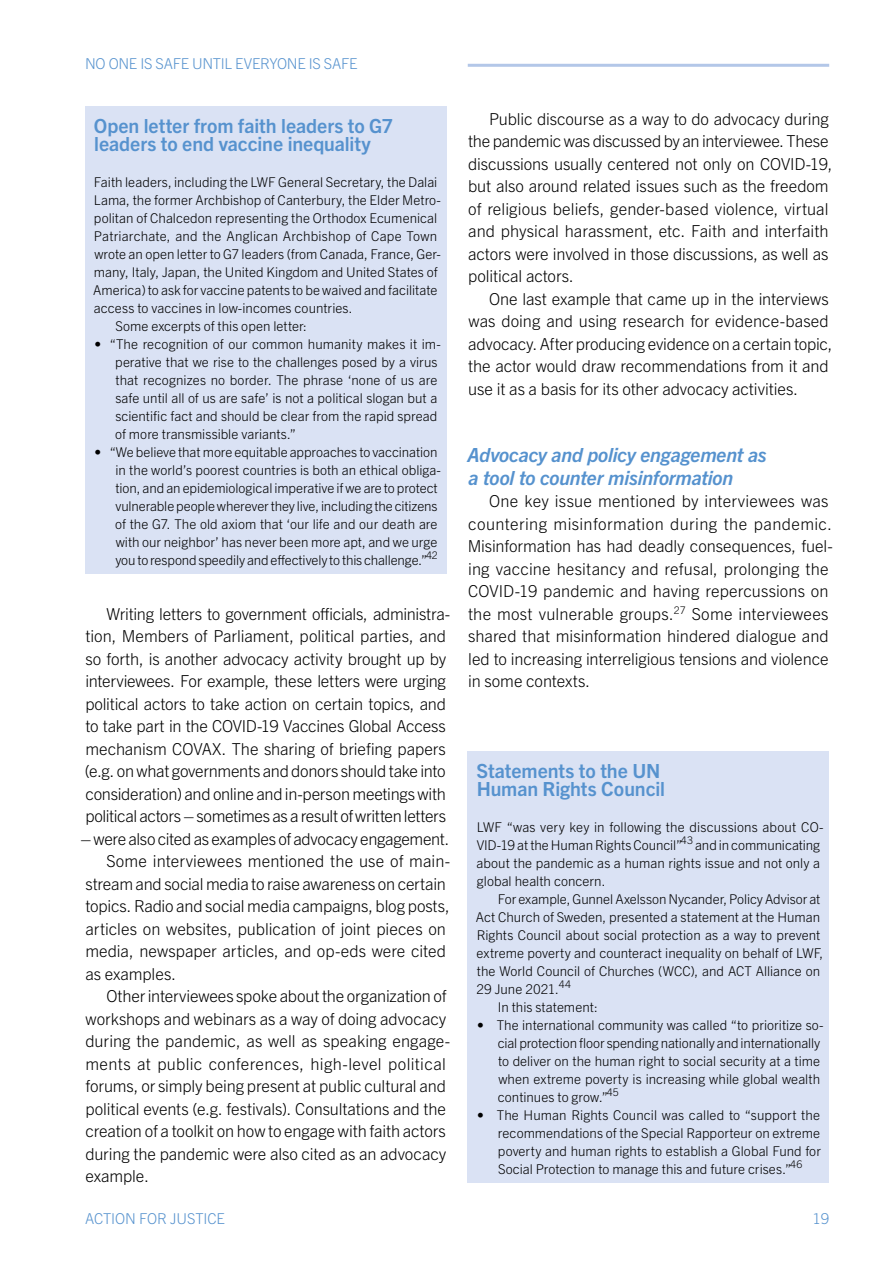
<style>
.page{position:relative;width:893px;height:1263px;background:#fff}
.page>*{position:absolute;margin:0;border:0;box-sizing:border-box;transform-origin:0 0}
.t1{font:700 19.5px/18px "Trade Gothic Next LT Pro";letter-spacing:-.005em;color:#5692ce}
.t2{font:italic 700 19.5px/22.5px "Trade Gothic Next LT Pro";letter-spacing:-.01em;color:#5692ce}
.t3{font:300 16.5px/22.5px "Trade Gothic Next LT Pro";letter-spacing:-.005em;color:#000}
.t4{font:300 16.5px "Trade Gothic Next LT Pro";letter-spacing:.02em;color:#000}
.t5{font:300 15px "Trade Gothic Next LT Pro";letter-spacing:-.015em;color:#5692ce}
.t6{font:300 13.5px/18px "Trade Gothic Next LT Pro";color:#000}
</style>
<div class="page">
<hr style="left:468px;top:64px;width:361px;height:3px;background:#b3c7e8">
<div style="left:85px;top:106px;width:361px;height:467px;background:#dae2f4"></div>
<div style="left:468px;top:751px;width:361px;height:431px;background:#dae2f4"></div>
<p class="t5" style="left:85px;top:53px;width:274px">NO ONE IS SAFE UNTIL EVERYONE IS SAFE</p>
<p class="t1" style="left:94px;top:115px;width:301px">Open letter from faith leaders to G7 leaders to end vaccine inequality</p>
<p class="t6" style="left:94px;top:172px;width:345px">Faith leaders, including the LWF General Secretary, the Dalai</p>
<p class="t6" style="left:94px;top:190px;width:349px">Lama, the former Archbishop of Canterbury, the Elder Metro-</p>
<p class="t6" style="left:94px;top:208px;width:345px">politan of Chalcedon representing the Orthodox Ecumenical</p>
<p class="t6" style="left:94px;top:226px;width:345px">Patriarchate, and the Anglican Archbishop of Cape Town</p>
<p class="t6" style="left:94px;top:244px;width:348px">wrote an open letter to G7 leaders (from Canada, France, Ger-</p>
<p class="t6" style="left:94px;top:262px;width:345px">many, Italy, Japan, the United Kingdom and United States of</p>
<p class="t6" style="left:93px;top:280px;width:346px">America) to ask for vaccine patents to be waived and facilitate</p>
<p class="t6" style="left:94px;top:298px;width:260px">access to vaccines in low-incomes countries.</p>
<p class="t6" style="left:115px;top:316px;width:193px">Some excerpts of this open letter:</p>
<p class="t6" style="left:115px;top:334px;width:327px;text-indent:-21px">• “The recognition of our common humanity makes it im&shy;perative that we rise to the challenges posed by a virus that recognizes no border. The phrase ‘none of us are safe until all of us are safe’ is not a political slogan but a scientific fact and should be clear from the rapid spread of more transmissible variants.”</p>
<p class="t6" style="left:115px;top:442px;width:327px;text-indent:-21px">• “We believe that more equitable approaches to vaccination in the world’s poorest countries is both an ethical obliga&shy;tion, and an epidemiological imperative if we are to protect vulnerable people wherever they live, including the citizens of the G7. The old axiom that ‘our life and our death are with our neighbor’ has never been more apt, and we urge you to respond speedily and effectively to this challenge.”<sup>42</sup></p>
<p class="t3" style="left:85px;top:601px;width:367px;text-indent:22px">Writing letters to government officials, administra&shy;tion, Members of Parliament, political parties, and so forth, is another advocacy activity brought up by interviewees. For example, these letters were urging political actors to take action on certain topics, and to take part in the COVID-19 Vaccines Global Access mechanism COVAX. The sharing of briefing papers (e.g. on what governments and donors should take into consideration) and online and in-person meetings with political actors – sometimes as a result of written letters</p>
<p class="t3" style="left:80px;top:826px;width:370px">– were also cited as examples of advocacy engagement.</p>
<p class="t3" style="left:106px;top:849px;width:345px">Some interviewees mentioned the use of main-</p>
<p class="t3" style="left:85px;top:871px;width:362px">stream and social media to raise awareness on certain</p>
<p class="t3" style="left:85px;top:894px;width:366px">topics. Radio and social media campaigns, blog posts,</p>
<p class="t3" style="left:85px;top:916px;width:362px">articles on websites, publication of joint pieces on</p>
<p class="t3" style="left:85px;top:939px;width:362px">media, newspaper articles, and op-eds were cited</p>
<p class="t3" style="left:85px;top:961px;width:92px">as examples.</p>
<p class="t3" style="left:106px;top:984px;width:341px">Other interviewees spoke about the organization of</p>
<p class="t3" style="left:86px;top:1006px;width:362px">workshops and webinars as a way of doing advocacy</p>
<p class="t3" style="left:85px;top:1029px;width:366px">during the pandemic, as well as speaking engage-</p>
<p class="t4" style="left:85px;top:1052px;width:362px">ments at public conferences, high-level political</p>
<p class="t3" style="left:85px;top:1074px;width:362px">forums, or simply being present at public cultural and</p>
<p class="t3" style="left:85px;top:1096px;width:362px">political events (e.g. festivals). Consultations and the</p>
<p class="t3" style="left:85px;top:1119px;width:362px">creation of a toolkit on how to engage with faith actors</p>
<p class="t3" style="left:85px;top:1141px;width:362px">during the pandemic were also cited as an advocacy</p>
<p class="t3" style="left:85px;top:1164px;width:65px">example.</p>
<p class="t3" style="left:468px;top:106px;width:366px;text-indent:21px">Public discourse as a way to do advocacy during the pandemic was discussed by an interviewee. These discussions usually centered not only on COVID-19, but also around related issues such as the freedom of religious beliefs, gender-based violence, virtual and physical harassment, etc. Faith and interfaith actors were involved in those discussions, as well as political actors.</p>
<p class="t3" style="left:468px;top:286px;width:366px;text-indent:21px">One last example that came up in the interviews was doing and using research for evidence-based advocacy. After producing evidence on a certain topic, the actor would draw recommendations from it and use it as a basis for its other advocacy activities.</p>
<p class="t2" style="left:467px;top:442px;width:301px">Advocacy and policy engagement as a tool to counter misinformation</p>
<p class="t3" style="left:468px;top:489px;width:367px;text-indent:21px">One key issue mentioned by interviewees was countering misinformation during the pandemic.<br>Misinformation has had deadly consequences, fuel&shy;ing vaccine hesitancy and refusal, prolonging the COVID-19 pandemic and having repercussions on the most vulnerable groups.<sup>27</sup> Some interviewees shared that misinformation hindered dialogue and led to increasing interreligious tensions and violence in some contexts.</p>
<p class="t1" style="left:477px;top:760px;width:190px">Statements to the UN<br>Human Rights Council</p>
<p class="t6" style="left:477px;top:817px;width:349px">LWF “was very key in following the discussions about CO-VID-19 at the Human Rights Council”<sup>43</sup> and in communicating about the pandemic as a human rights issue and not only a global health concern.</p>
<p class="t6" style="left:498px;top:889px;width:324px">For example, Gunnel Axelsson Nycander, Policy Advisor at</p>
<p class="t6" style="left:476px;top:907px;width:346px">Act Church of Sweden, presented a statement at the Human</p>
<p class="t6" style="left:477px;top:925px;width:345px">Rights Council about social protection as a way to prevent</p>
<p class="t6" style="left:477px;top:943px;width:348px">extreme poverty and counteract inequality on behalf of LWF,</p>
<p class="t6" style="left:477px;top:961px;width:345px">the World Council of Churches (WCC), and ACT Alliance on</p>
<p class="t6" style="left:476px;top:979px;width:96px">29 June 2021.<sup>44</sup></p>
<p class="t6" style="left:498px;top:997px;width:101px">In this statement:</p>
<p class="t6" style="left:498px;top:1015px;width:327px;text-indent:-21px">• The international community was called “to prioritize so&shy;cial protection floor spending nationally and internationally to deliver on the human right to social security at a time when extreme poverty is increasing while global wealth continues to grow.”<sup>45</sup></p>
<p class="t6" style="left:498px;top:1105px;width:324px;text-align:justify;text-indent:-21px">• The Human Rights Council was called to “support the recommendations of the Special Rapporteur on extreme poverty and human rights to establish a Global Fund for Social Protection to manage this and future crises.”<sup>46</sup></p>
<p class="t5" style="left:85px;top:1208px;width:141px">ACTION FOR JUSTICE</p>
<p class="t5" style="left:812px;top:1208px;width:18px">19</p>
</div>
